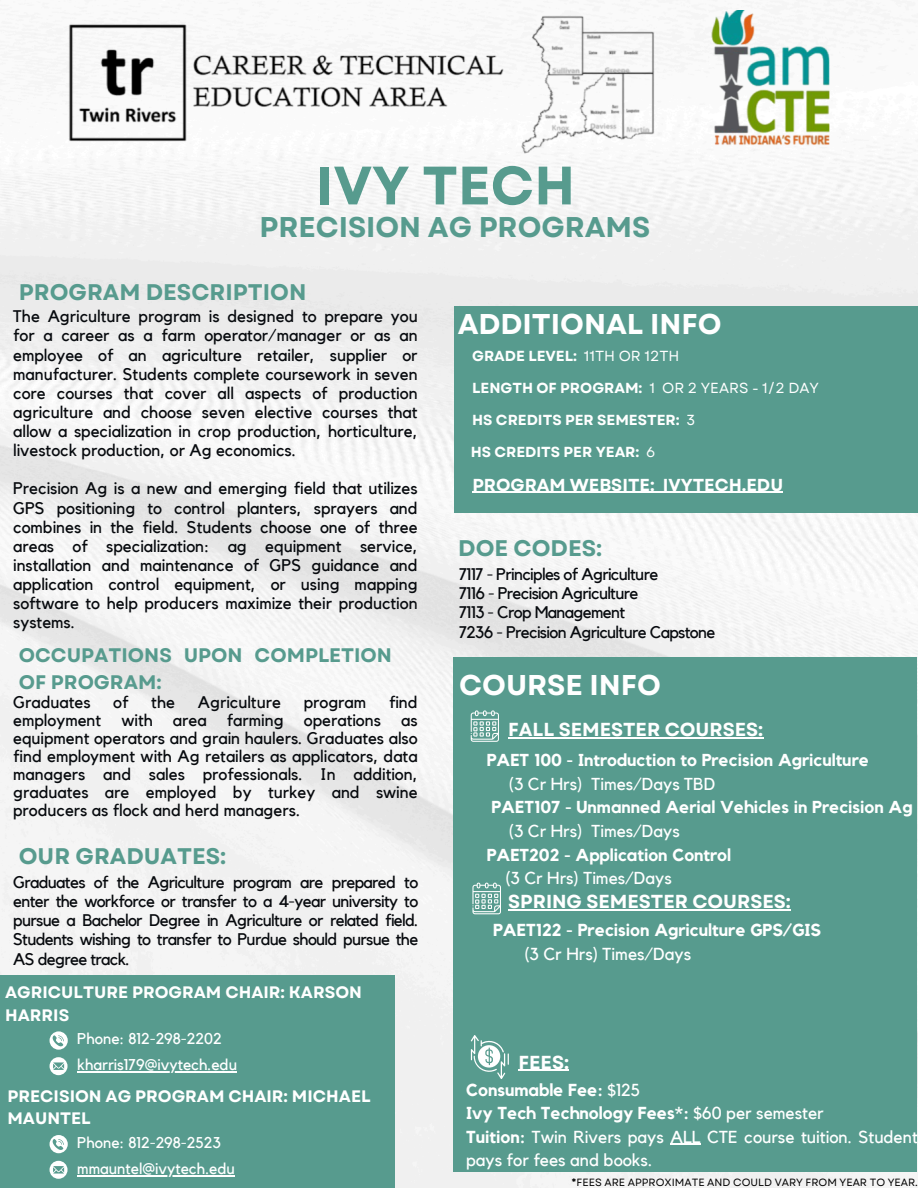
<style>
.page{position:relative;width:918px;height:1188px;background:#fff}
.page>*{position:absolute;margin:0;border:0;box-sizing:border-box;transform-origin:0 0}
.t1{font:700 54px "Garet";color:#579b8e}
.t2{font:700 28.65px "Garet";color:#fff}
.t3{font:700 28.5px "Garet";color:#579b8e}
.t4{font:700 22.65px "Garet";color:#579b8e}
.t5{font:700 19.65px/27px "Garet";color:#579b8e}
.t6{font:700 18.75px "Garet";color:#fff}
.t7{font:17.25px/23.7px "Kollektif";color:#fff}
.t8{font:700 17.25px/23.7px "Kollektif";color:#fff}
.t9{font:700 17.25px "Garet";color:#fff}
.t10{font:16.8px/19.2px "Kollektif";color:#070a0e;text-align:justify}
.t11{font:16.8px/19.2px "Kollektif";letter-spacing:-.035em;color:#070a0e}
.t12{font:700 16.65px/22.5px "Garet";color:#fff}
.t13{font:15.6px "Kollektif";color:#fff}
.t14{font:700 14.55px "Garet";color:#fff}
.t15{font:10.5px "Garet";color:#000}
.s1{font-weight:400}
.s2{font-weight:700}
</style>
<div class="page">
<img style="left:0;top:10px;width:918px;height:1178px">
<div style="left:454px;top:306px;width:463px;height:207px;background:#579b8e"></div>
<div style="left:453px;top:657px;width:464px;height:514px;background:#579b8e"></div>
<div style="left:0;top:976px;width:395px;height:212px;background:#579b8e"></div>
<svg style="left:471px;top:1035px;width:38px;height:44px"></svg>
<svg style="left:50px;top:1135px;width:18px;height:18px"></svg>
<svg style="left:50px;top:1161px;width:18px;height:18px"></svg>
<svg style="left:471px;top:710px;width:28px;height:32px"></svg>
<svg style="left:472px;top:883px;width:29px;height:31px"></svg>
<img style="left:50px;top:11px;width:833px;height:152px">
<hr style="left:508px;top:737px;width:255px;height:1px;background:#fff">
<hr style="left:519px;top:1070px;width:50px;height:1px;background:#fff">
<hr style="left:670px;top:1144px;width:31px;height:1px;background:#fff">
<hr style="left:77px;top:1175px;width:158px;height:1px;background:#fff">
<hr style="left:508px;top:909px;width:283px;height:2px;background:#fff">
<hr style="left:472px;top:492px;width:183px;height:1px;background:#fff">
<hr style="left:663px;top:492px;width:120px;height:1px;background:#fff">
<svg style="left:50px;top:1031px;width:18px;height:18px"></svg>
<svg style="left:50px;top:1057px;width:18px;height:18px"></svg>
<hr style="left:77px;top:1071px;width:160px;height:2px;background:#fff">
<p class="t1" style="left:316px;top:147px;width:261px">IVY TECH</p>
<p class="t3" style="left:259px;top:207px;width:393px">PRECISION AG PROGRAMS</p>
<h5 class="t4" style="left:19px;top:275px;width:289px">PROGRAM DESCRIPTION</h5>
<h1 class="t10" style="left:13px;top:308px;width:406px">The Agriculture program is designed to prepare you for a career as a farm operator/manager or as an employee of an agriculture retailer, supplier or manufacturer. Students complete coursework in seven core courses that cover all aspects of production agriculture and choose seven elective courses that allow a specialization in crop production, horticulture, livestock production, or Ag economics.</h1>
<h2 class="t10" style="left:13px;top:480px;width:406px">Precision Ag is a new and emerging field that utilizes GPS positioning to control planters, sprayers and combines in the field. Students choose one of three areas of specialization: ag equipment service, installation and maintenance of GPS guidance and application control equipment, or using mapping software to help producers maximize their production systems.</h2>
<h6 class="t5" style="left:19px;top:642px;width:375px">OCCUPATIONS UPON COMPLETION<br>OF PROGRAM:</h6>
<h4 class="t10" style="left:13px;top:693px;width:79px">Graduates</h4>
<h4 class="t10" style="left:113px;top:693px;width:17px">of</h4>
<h4 class="t10" style="left:151px;top:693px;width:25px">the</h4>
<h4 class="t10" style="left:198px;top:693px;width:85px">Agriculture</h4>
<h4 class="t10" style="left:304px;top:693px;width:64px">program</h4>
<h4 class="t10" style="left:13px;top:694px;width:406px;line-height:18px;text-indent:376px">find employment with area farming operations as equipment operators and grain haulers. Graduates also find employment with Ag retailers as applicators, data managers and sales professionals. In addition, graduates are employed by turkey and swine producers as flock and herd managers.</h4>
<h6 class="t4" style="left:19px;top:840px;width:209px">OUR GRADUATES:</h6>
<h6 class="t10" style="left:13px;top:873px;width:407px">Graduates of the Agriculture program are prepared to enter the workforce or transfer to a 4-year university to pursue a Bachelor Degree in Agriculture or related field.<br>Students wishing to transfer to Purdue should pursue the AS degree track.</h6>
<h2 class="t12" style="left:5px;top:981px;width:358px">AGRICULTURE PROGRAM CHAIR: KARSON<br>HARRIS</h2>
<h5 class="t13" style="left:77px;top:1032px;width:146px">Phone: 812-298-2202</h5>
<h1 class="t13" style="left:77px;top:1058px;width:161px">kharris179@ivytech.edu</h1>
<h5 class="t12" style="left:7px;top:1085px;width:365px">PRECISION AG PROGRAM CHAIR: MICHAEL<br>MAUNTEL</h5>
<h5 class="t13" style="left:77px;top:1135px;width:145px">Phone: 812-298-2523</h5>
<p class="t13" style="left:77px;top:1161px;width:159px">mmauntel@ivytech.edu</p>
<h5 class="t2" style="left:458px;top:303px;width:265px">ADDITIONAL INFO</h5>
<h4 class="t14" style="left:472px;top:345px;width:209px">GRADE LEVEL: <span class="s1">11TH OR 12TH</span></h4>
<p class="t14" style="left:472px;top:377px;width:348px">LENGTH OF PROGRAM: <span class="s1">1 OR 2 YEARS - 1/2 DAY</span></p>
<h5 class="t14" style="left:472px;top:409px;width:225px">HS CREDITS PER SEMESTER: <span class="s1">3</span></h5>
<p class="t14" style="left:471px;top:441px;width:186px">HS CREDITS PER YEAR: <span class="s1">6</span></p>
<h6 class="t9" style="left:472px;top:472px;width:312px">PROGRAM WEBSITE: IVYTECH.EDU</h6>
<p class="t4" style="left:458px;top:532px;width:145px">DOE CODES:</p>
<h3 class="t11" style="left:459px;top:565px;width:201px">7117 - Principles of Agriculture<br>7116 - Precision Agriculture<br>7113 - Crop Management</h3>
<p class="t11" style="left:459px;top:623px;width:258px">7236 - Precision Agriculture Capstone</p>
<h3 class="t2" style="left:459px;top:665px;width:203px">COURSE INFO</h3>
<h5 class="t6" style="left:508px;top:716px;width:257px">FALL SEMESTER COURSES:</h5>
<h2 class="t8" style="left:487px;top:749px;width:384px">PAET 100 - Introduction to Precision Agriculture</h2>
<h2 class="t7" style="left:509px;top:773px;width:208px">(3 Cr Hrs) Times/Days TBD</h2>
<h2 class="t8" style="left:491px;top:796px;width:423px">PAET107 - Unmanned Aerial Vehicles in Precision Ag</h2>
<h2 class="t7" style="left:509px;top:820px;width:172px">(3 Cr Hrs) Times/Days</h2>
<h2 class="t8" style="left:487px;top:844px;width:246px">PAET202 - Application Control</h2>
<h2 class="t7" style="left:506px;top:867px;width:168px">(3 Cr Hrs) Times/Days</h2>
<h5 class="t8" style="left:525px;top:919px;width:298px;text-indent:-32px">PAET122 - Precision Agriculture GPS/GIS <span class="s1">(3 Cr Hrs) Times/Days</span></h5>
<h1 class="t6" style="left:508px;top:888px;width:284px">SPRING SEMESTER COURSES:</h1>
<h4 class="t6" style="left:519px;top:1049px;width:52px">FEES:</h4>
<p class="t7" style="left:466px;top:1078px;width:453px"><span class="s2">Consumable Fee:</span> $125<br><span class="s2">Ivy Tech Technology Fees*:</span> $60 per semester<br><span class="s2">Tuition:</span> Twin Rivers pays ALL CTE course tuition. Student pays for fees and books.</p>
<h5 class="t15" style="left:572px;top:1174px;width:348px">*FEES ARE APPROXIMATE AND COULD VARY FROM YEAR TO YEAR.</h5>
</div>
